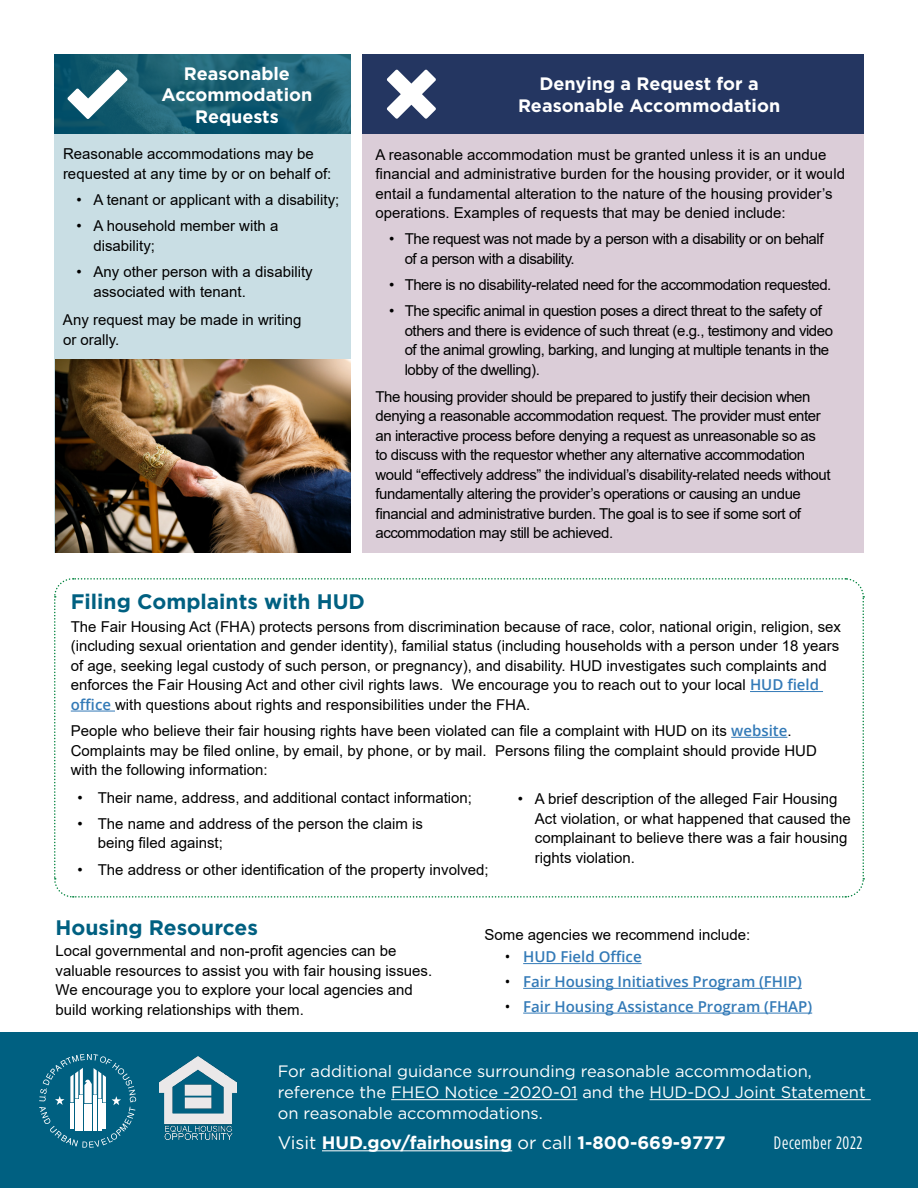
<style>
.page{position:relative;width:918px;height:1188px;background:#fff}
.page>*{position:absolute;margin:0;border:0;box-sizing:border-box;transform-origin:0 0}
.t1{font:700 21px "Gotham";color:#006081}
.t2{font:700 18px/21.6px "Gotham";color:#fff;text-align:center}
.t3{font:condensed 18px "Gotham HTF";letter-spacing:.04em;color:#fff}
.t4{font:16.5px/21px "Gotham";color:#fff}
.t5{font:15px/19.5px "Arial";color:#000}
.t6{font:15px/19.5px "Arial";letter-spacing:-.03em;color:#000}
.t7{font:600 15px "Open Sans";color:#337ab7}
.t8{font:15px "Open Sans";color:#000}
.s1{font-family:"Open Sans";font-weight:600;color:#337ab7}
.s2{font-weight:400}
</style>
<div class="page">
<div style="left:362px;top:54px;width:502px;height:98px;background:#243661"></div>
<div style="left:362px;top:134px;width:502px;height:419px;background:#dbcdd8"></div>
<svg style="left:387px;top:69px;width:49px;height:50px"></svg>
<div style="left:54px;top:134px;width:297px;height:419px;background:#c9dee4"></div>
<svg style="left:54px;top:54px;width:297px;height:80px;background:#195f73"></svg>
<svg style="left:67px;top:69px;width:61px;height:50px"></svg>
<svg style="left:54px;top:578px;width:811px;height:320px"></svg>
<div style="left:0;top:1032px;width:918px;height:156px;background:#006081"></div>
<hr style="left:391px;top:1099px;width:186px;height:1px;background:#fff">
<hr style="left:650px;top:1099px;width:221px;height:1px;background:#fff">
<hr style="left:322px;top:1150px;width:190px;height:1px;background:#fff">
<img style="left:56px;top:359px;width:295px;height:194px">
<hr style="left:523px;top:963px;width:119px;height:1px;background:#337ab7">
<hr style="left:523px;top:988px;width:279px;height:1px;background:#337ab7">
<hr style="left:523px;top:1013px;width:289px;height:1px;background:#337ab7">
<svg style="left:39px;top:1054px;width:97px;height:94px"></svg>
<img style="left:159px;top:1057px;width:78px;height:83px">
<h2 class="t2" style="left:162px;top:62px;width:152px">Reasonable<br>Accommodation<br>Requests</h2>
<p class="t5" style="left:63px;top:144px;width:270px">Reasonable accommodations may be requested at any time by or on behalf of:</p>
<p class="t5" style="left:76px;top:190px;width:264px">• A tenant or applicant with a disability;</p>
<p class="t5" style="left:93px;top:216px;width:187px;text-indent:-17px">• A household member with a disability;</p>
<p class="t5" style="left:93px;top:262px;width:221px;text-indent:-17px">• Any other person with a disability associated with tenant.</p>
<p class="t5" style="left:63px;top:310px;width:240px">Any request may be made in writing or orally.</p>
<h2 class="t2" style="left:518px;top:73px;width:264px">Denying a Request for a<br>Reasonable Accommodation</h2>
<p class="t5" style="left:376px;top:145px;width:471px">A reasonable accommodation must be granted unless it is an undue financial and administrative burden for the housing provider, or it would entail a fundamental alteration to the nature of the housing provider’s operations. Examples of requests that may be denied include:</p>
<p class="t6" style="left:405px;top:229px;width:420px;text-indent:-16px">• The request was not made by a person with a disability or on behalf of a person with a disability.</p>
<p class="t6" style="left:389px;top:275px;width:444px">• There is no disability-related need for the accommodation requested.</p>
<p class="t6" style="left:405px;top:301px;width:430px;text-indent:-16px">• The specific animal in question poses a direct threat to the safety of others and there is evidence of such threat (e.g., testimony and video of the animal growling, barking, and lunging at multiple tenants in the lobby of the dwelling).</p>
<p class="t6" style="left:376px;top:387px;width:456px">The housing provider should be prepared to justify their decision when denying a reasonable accommodation request. The provider must enter an interactive process before denying a request as unreasonable so as to discuss with the requestor whether any alternative accommodation would “effectively address” the individual’s disability-related needs without fundamentally altering the provider’s operations or causing an undue financial and administrative burden. The goal is to see if some sort of accommodation may still be achieved.</p>
<h2 class="t1" style="left:71px;top:587px;width:296px">Filing Complaints with HUD</h2>
<p class="t5" style="left:71px;top:617px;width:772px">The Fair Housing Act (FHA) protects persons from discrimination because of race, color, national origin, religion, sex (including sexual orientation and gender identity), familial status (including households with a person under 18 years of age, seeking legal custody of such person, or pregnancy), and disability. HUD investigates such complaints and enforces the Fair Housing Act and other civil rights laws. We encourage you to reach out to your local <span class="s1">HUD field office</span> with questions about rights and responsibilities under the FHA.</p>
<p class="t5" style="left:71px;top:721px;width:748px">People who believe their fair housing rights have been violated can file a complaint with HUD on its <span class="s1">website</span>.<br>Complaints may be filed online, by email, by phone, or by mail. Persons filing the complaint should provide HUD with the following information:</p>
<p class="t5" style="left:78px;top:788px;width:396px">• Their name, address, and additional contact information;</p>
<p class="t5" style="left:98px;top:814px;width:327px;text-indent:-20px">• The name and address of the person the claim is being filed against;</p>
<p class="t5" style="left:78px;top:860px;width:413px">• The address or other identification of the property involved;</p>
<p class="t5" style="left:535px;top:789px;width:318px;text-indent:-17px">• A brief description of the alleged Fair Housing Act violation, or what happened that caused the complainant to believe there was a fair housing rights violation.</p>
<h2 class="t1" style="left:56px;top:914px;width:204px">Housing Resources</h2>
<p class="t5" style="left:56px;top:941px;width:378px">Local governmental and non-profit agencies can be valuable resources to assist you with fair housing issues.<br>We encourage you to explore your local agencies and build working relationships with them.</p>
<p class="t7" style="left:523px;top:947px;width:120px">HUD Field Office</p>
<p class="t5" style="left:485px;top:925px;width:267px">Some agencies we recommend include:</p>
<p class="t8" style="left:505px;top:947px;width:7px">•</p>
<p class="t8" style="left:505px;top:972px;width:7px">•</p>
<p class="t7" style="left:523px;top:971px;width:280px">Fair Housing Initiatives Program (FHIP)</p>
<p class="t7" style="left:523px;top:996px;width:291px">Fair Housing Assistance Program (FHAP)</p>
<p class="t8" style="left:505px;top:996px;width:7px">•</p>
<p class="t4" style="left:278px;top:1060px;width:590px">For additional guidance surrounding reasonable accommodation, reference the FHEO Notice -2020-01 and the HUD-DOJ Joint Statement on reasonable accommodations.</p>
<p class="t2" style="left:278px;top:1132px;width:449px"><span class="s2">Visit</span> HUD.gov/fairhousing <span class="s2">or call</span> 1-800-669-9777</p>
<p class="t3" style="left:774px;top:1133px;width:90px">December 2022</p>
</div>
